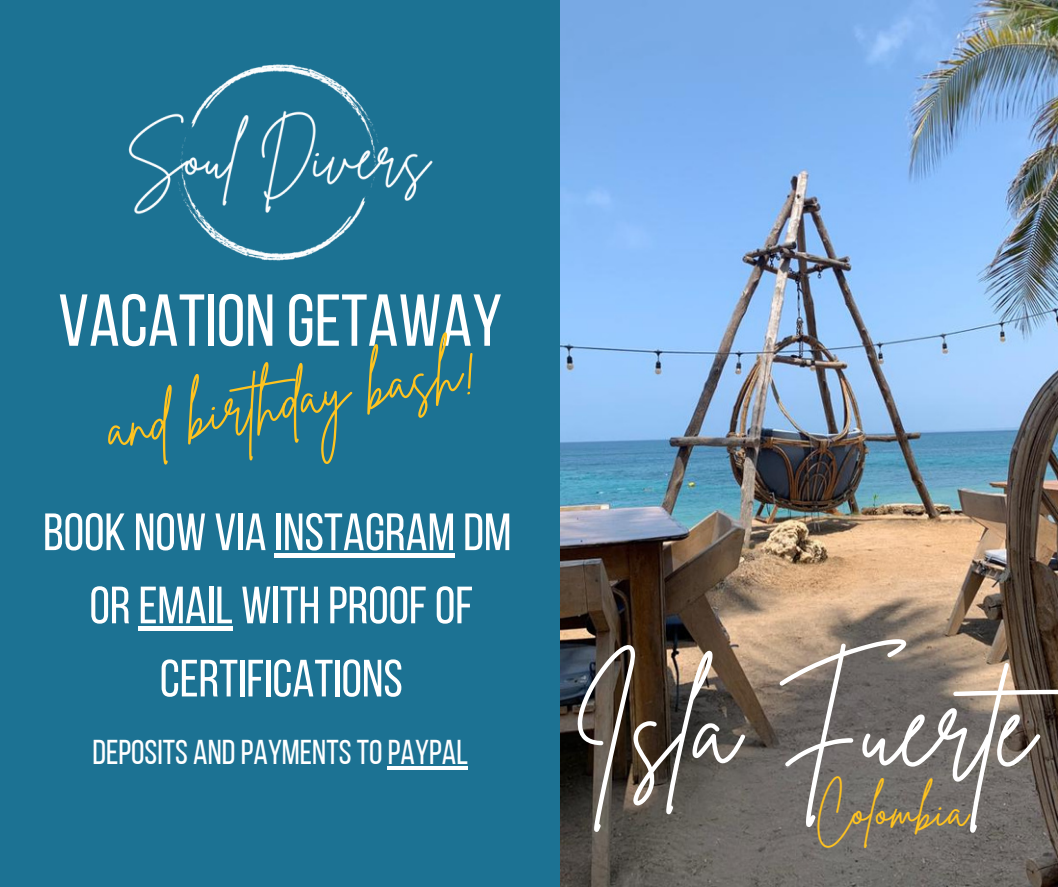
<style>
.page{position:relative;width:1058px;height:887px;background:#fff}
.page>*{position:absolute;margin:0;border:0;box-sizing:border-box;transform-origin:0 0}
.t1{font:115.5px "Brittany Signature";color:#fff}
.t2{font:73.35px "Bebas Neue";color:#fff}
.t3{font:60px "Brittany Signature";color:#ffc31f}
.t4{font:52.35px/73.2px "Bebas Neue";color:#fff;text-align:center}
.t5{font:49.5px "Brittany Signature";color:#ffc31f}
.t6{font:34.35px "Bebas Neue";color:#fff}
</style>
<div class="page">
<div style="left:0;top:0;width:560px;height:886px;background:#1c7293"></div>
<img style="left:560px;top:0;width:498px;height:886px">
<img style="left:128px;top:64px;width:305px;height:197px">
<div style="left:275px;top:553px;width:180px;height:5px;background:#fff"></div>
<div style="left:139px;top:626px;width:94px;height:5px;background:#fff"></div>
<hr style="left:388px;top:766px;width:80px;height:4px;background:#fff">
<p class="t2" style="left:58px;top:291px;width:445px">VACATION GETAWAY</p>
<p class="t3" style="left:101px;top:388px;width:377px;rotate:-9deg">and birthday bash!</p>
<p class="t4" style="left:43px;top:500px;width:470px">BOOK NOW VIA INSTAGRAM DM</p>
<p class="t4" style="left:89px;top:573px;width:385px">OR EMAIL WITH PROOFOF<br>CERTIFICATIONS</p>
<p class="t6" style="left:92px;top:738px;width:377px">DEPOSITS ANDPAYMENTSTO PAYPAL</p>
<p class="t1" style="left:572px;top:650px;width:544px">Isla Fuerte</p>
<p class="t5" style="left:815px;top:777px;width:154px">Colombia</p>
</div>
